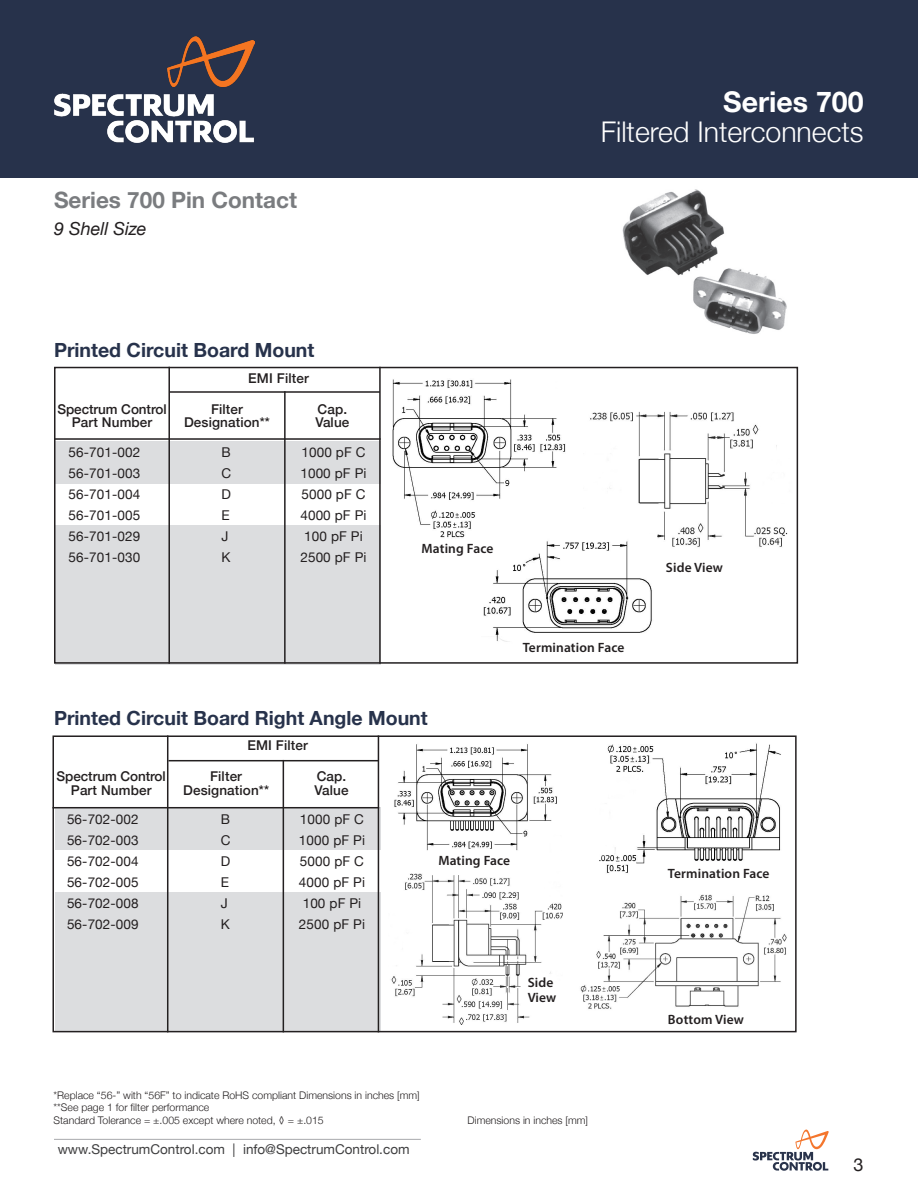
<style>
.page{position:relative;width:918px;height:1188px;background:#fff}
.page>*{position:absolute;margin:0;border:0;box-sizing:border-box;transform-origin:0 0}
.t1{font:300 28.5px "Helvetica Neue";color:#fff}
.t2{font:700 28.5px "Helvetica Neue";color:#fff}
.t3{font:700 22.5px "Helvetica Neue";color:#7a7c7f}
.t4{font:700 19.5px "Helvetica Neue";color:#27324b}
.t5{font:italic 18px "Helvetica Neue";color:#231f20}
.t6{font:18px "Helvetica Neue";color:#231f20}
.t7{font:13.5px/21px "Helvetica Neue";letter-spacing:.01em;color:#231f20}
.t8{font:500 13.5px/13.5px "Helvetica Neue";letter-spacing:.01em;color:#231f20;text-align:center}
.t9{font:600 13.5px/15px "Myriad Pro";letter-spacing:.01em;color:#231f20}
.t10{font:13.5px "Helvetica Neue";color:#3e3e3f}
.t11{font:300 10.5px/12.6px "Helvetica Neue";color:#231f20}
</style>
<div class="page">
<div style="left:0;top:0;width:918px;height:177px;background:#27324b"></div>
<img style="left:54px;top:36px;width:201px;height:107px">
<hr style="left:54px;top:1139px;width:367px;height:1px;background:#a8a9ad">
<svg style="left:753px;top:1130px;width:76px;height:41px"></svg>
<div style="left:55px;top:808px;width:326px;height:42px;background:#dcdddf"></div>
<div style="left:55px;top:892px;width:326px;height:140px;background:#dcdddf"></div>
<img style="left:622px;top:189px;width:165px;height:145px">
<img style="left:392px;top:379px;width:174px;height:159px">
<div style="left:55px;top:441px;width:326px;height:43px;background:#dcdddf"></div>
<div style="left:55px;top:525px;width:326px;height:140px;background:#dcdddf"></div>
<img style="left:590px;top:411px;width:198px;height:136px">
<img style="left:482px;top:534px;width:175px;height:108px">
<hr style="left:168px;top:367px;width:2px;height:297px;background:#231f20">
<hr style="left:284px;top:391px;width:2px;height:273px;background:#231f20">
<hr style="left:54px;top:438px;width:327px;height:2px;background:#231f20">
<hr style="left:170px;top:391px;width:210px;height:2px;background:#231f20">
<hr style="left:379px;top:367px;width:2px;height:297px;background:#231f20">
<div style="left:54px;top:367px;width:744px;height:297px;border:2px solid #231f20"></div>
<img style="left:580px;top:894px;width:207px;height:115px">
<img style="left:599px;top:743px;width:182px;height:130px">
<img style="left:391px;top:873px;width:171px;height:151px">
<hr style="left:167px;top:735px;width:1px;height:297px;background:#231f20">
<hr style="left:283px;top:760px;width:1px;height:272px;background:#231f20">
<hr style="left:52px;top:807px;width:327px;height:1px;background:#231f20">
<hr style="left:168px;top:760px;width:210px;height:1px;background:#231f20">
<hr style="left:378px;top:735px;width:1px;height:297px;background:#231f20">
<div style="left:52px;top:735px;width:745px;height:297px;border:2px solid #231f20"></div>
<img style="left:394px;top:744px;width:163px;height:107px">
<h2 class="t3" style="left:54px;top:182px;width:244px">Series 700 Pin Contact</h2>
<h3 class="t5" style="left:54px;top:216px;width:94px">9 Shell Size</h3>
<h1 class="t2" style="left:723px;top:80px;width:142px">Series 700</h1>
<h1 class="t1" style="left:601px;top:109px;width:264px">Filtered Interconnects</h1>
<h3 class="t4" style="left:54px;top:335px;width:262px">Printed Circuit Board Mount</h3>
<p class="t8" style="left:248px;top:370px;width:62px">EMI Filter</p>
<p class="t8" style="left:57px;top:401px;width:111px">Spectrum Control<br>Part Number</p>
<p class="t8" style="left:184px;top:401px;width:87px">Filter<br>Designation**</p>
<p class="t8" style="left:315px;top:401px;width:36px;text-align:left">Cap.<br>Value</p>
<p class="t7" style="left:69px;top:442px;width:73px;text-align:justify">56-701-002<br>56-701-003<br>56-701-004<br>56-701-005<br>56-701-029<br>56-701-030</p>
<p class="t7" style="left:222px;top:442px;width:11px">B<br>C<br>D<br>E<br>J<br>K</p>
<p class="t7" style="left:300px;top:442px;width:68px">1000 pF C<br>1000 pF Pi<br>5000 pF C<br>4000 pF Pi<br>100 pF Pi<br>2500 pF Pi</p>
<p class="t9" style="left:422px;top:541px;width:73px">Mating Face</p>
<p class="t9" style="left:523px;top:639px;width:103px">Termination Face</p>
<h3 class="t4" style="left:54px;top:703px;width:375px">Printed Circuit Board Right Angle Mount</h3>
<p class="t8" style="left:247px;top:738px;width:62px">EMI Filter</p>
<p class="t8" style="left:57px;top:768px;width:111px">Spectrum Control<br>Part Number</p>
<p class="t8" style="left:183px;top:768px;width:87px">Filter<br>Designation**</p>
<p class="t8" style="left:314px;top:768px;width:36px;text-align:left">Cap.<br>Value</p>
<p class="t7" style="left:221px;top:810px;width:11px">B<br>C<br>D<br>E<br>J<br>K</p>
<p class="t7" style="left:67px;top:810px;width:73px;text-align:justify">56-702-002<br>56-702-003<br>56-702-004<br>56-702-005<br>56-702-008<br>56-702-009</p>
<p class="t7" style="left:299px;top:810px;width:68px">1000 pF C<br>1000 pF Pi<br>5000 pF C<br>4000 pF Pi<br>100 pF Pi<br>2500 pF Pi</p>
<p class="t9" style="left:438px;top:853px;width:73px">Mating Face</p>
<p class="t9" style="left:528px;top:975px;width:30px">Side<br>View</p>
<p class="t9" style="left:666px;top:560px;width:58px">Side View</p>
<p class="t9" style="left:668px;top:866px;width:103px">Termination Face</p>
<p class="t9" style="left:668px;top:1012px;width:77px">Bottom View</p>
<p class="t11" style="left:54px;top:1088px;width:368px">*Replace “56-” with “56F” to indicate RoHS compliant Dimensions in inches [mm] **See page 1 for filter performance<br>Standard Tolerance = ±.005 except where noted, ◊ = ±.015</p>
<p class="t10" style="left:58px;top:1140px;width:353px">www.SpectrumControl.com | info@SpectrumControl.com</p>
<p class="t11" style="left:468px;top:1113px;width:122px">Dimensions in inches [mm]</p>
<h3 class="t6" style="left:854px;top:1151px;width:12px">3</h3>
</div>
